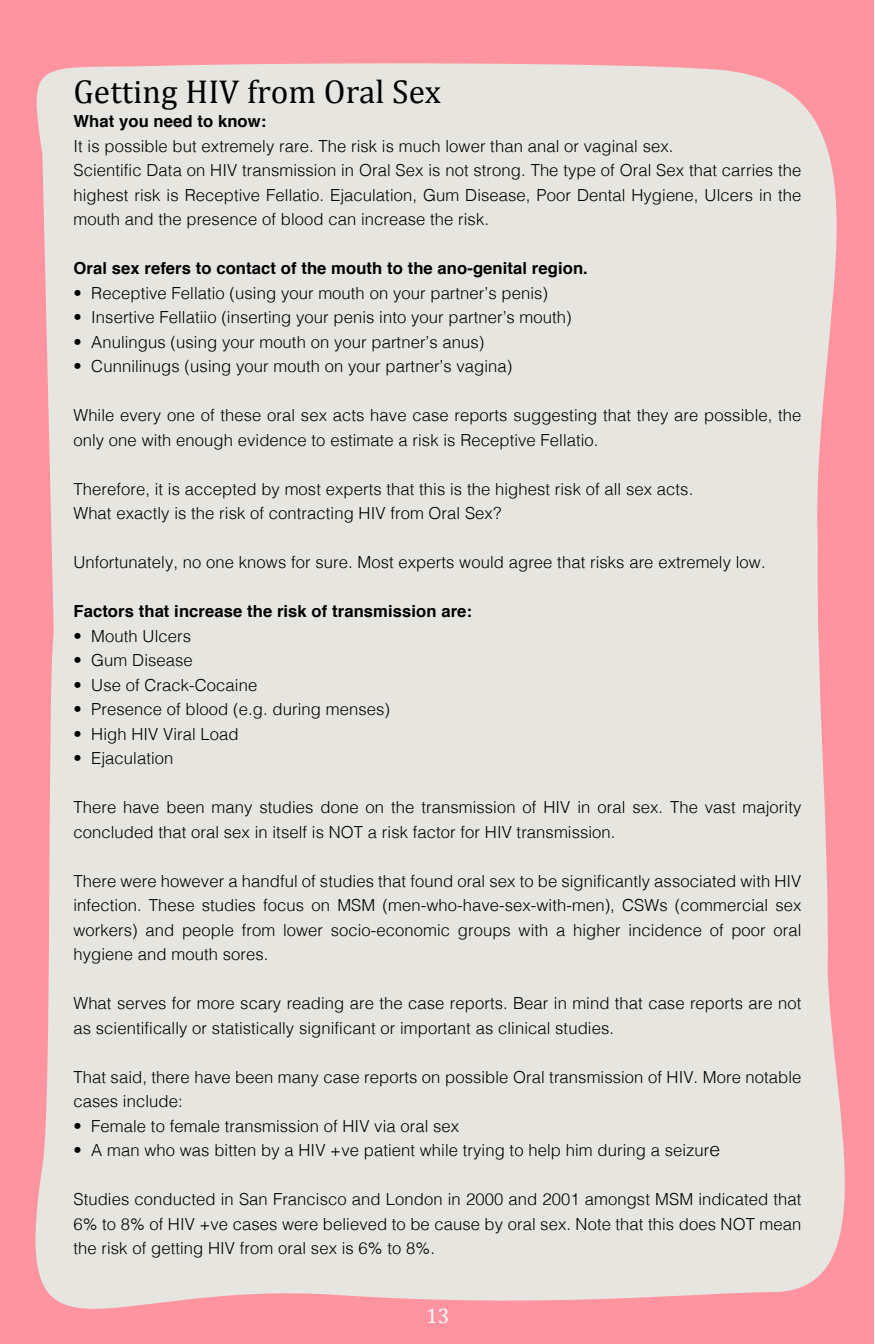
<style>
.page{position:relative;width:875px;height:1344px;background:#fff}
.page>*{position:absolute;margin:0;border:0;box-sizing:border-box;transform-origin:0 0}
.t1{font:33.25px "Cambria";letter-spacing:.005em;color:#000}
.t2{font:21px "Cambria";color:#fff}
.t3{font:300 16.62px/24.5px "Helvetica";letter-spacing:.005em;color:#000}
.t4{font:700 16.62px "Helvetica";letter-spacing:.005em;color:#000}
.s1{font-size:19.25px}
</style>
<div class="page">
<div style="left:0;top:0;width:874px;height:1344px;background:#ff94a1"></div>
<div style="left:35px;top:63px;width:810px;height:1246px;background:#e6e5df"></div>
<h1 class="t1" style="left:73px;top:72px;width:369px">Getting HIV from Oral Sex</h1>
<p class="t4" style="left:73px;top:108px;width:194px">What you need to know:</p>
<p class="t3" style="left:73px;top:133px;width:729px">It is possible but extremely rare. The risk is much lower than anal or vaginal sex.<br>Scientific Data on HIV transmission in Oral Sex is not strong. The type of Oral Sex that carries the highest risk is Receptive Fellatio. Ejaculation, Gum Disease, Poor Dental Hygiene, Ulcers in the mouth and the presence of blood can increase the risk.</p>
<p class="t4" style="left:73px;top:255px;width:516px">Oral sex refers to contact of the mouth to the ano-genital region.</p>
<p class="t3" style="left:73px;top:280px;width:476px">• Receptive Fellatio (using your mouth on your partner’s penis)</p>
<p class="t3" style="left:73px;top:304px;width:500px">• Insertive Fellatiio (inserting your penis into your partner’s mouth)</p>
<p class="t3" style="left:73px;top:329px;width:412px">• Anulingus (using your mouth on your partner’s anus)</p>
<p class="t3" style="left:73px;top:353px;width:440px">• Cunnilinugs (using your mouth on your partner’s vagina)</p>
<p class="t3" style="left:73px;top:402px;width:730px">While every one of these oral sex acts have case reports suggesting that they are possible, the only one with enough evidence to estimate a risk is Receptive Fellatio.</p>
<p class="t3" style="left:73px;top:476px;width:621px">Therefore, it is accepted by most experts that this is the highest risk of all sex acts.<br>What exactly is the risk of contracting HIV from Oral Sex?</p>
<p class="t3" style="left:73px;top:549px;width:694px">Unfortunately, no one knows for sure. Most experts would agree that risks are extremely low.</p>
<p class="t4" style="left:73px;top:598px;width:400px">Factors that increase the risk of transmission are:</p>
<p class="t3" style="left:73px;top:623px;width:119px">• Mouth Ulcers</p>
<p class="t3" style="left:73px;top:647px;width:121px">• Gum Disease</p>
<p class="t3" style="left:73px;top:672px;width:185px">• Use of Crack-Cocaine</p>
<p class="t3" style="left:73px;top:696px;width:318px">• Presence of blood (e.g. during menses)</p>
<p class="t3" style="left:73px;top:721px;width:167px">• High HIV Viral Load</p>
<p class="t3" style="left:73px;top:745px;width:101px">• Ejaculation</p>
<p class="t3" style="left:73px;top:794px;width:729px">There have been many studies done on the transmission of HIV in oral sex. The vast majority concluded that oral sex in itself is NOT a risk factor for HIV transmission.</p>
<p class="t3" style="left:73px;top:868px;width:730px;text-align:justify">There were however a handful of studies that found oral sex to be significantly associated with HIV infection. These studies focus on MSM (men-who-have-sex-with-men), CSWs (commercial sex workers) and people from lower socio-economic groups with a higher incidence of poor oral hygiene and mouth sores.</p>
<p class="t3" style="left:73px;top:990px;width:730px">What serves for more scary reading are the case reports. Bear in mind that case reports are not as scientifically or statistically significant or important as clinical studies.</p>
<p class="t3" style="left:73px;top:1064px;width:730px">That said, there have been many case reports on possible Oral transmission of HIV. More notable cases include:</p>
<p class="t3" style="left:73px;top:1113px;width:387px">• Female to female transmission of HIV via oral sex</p>
<p class="t3" style="left:73px;top:1137px;width:648px">• A man who was bitten by a HIV +ve patient while trying to help him during a seizur<span class="s1">e</span></p>
<p class="t3" style="left:73px;top:1186px;width:730px;text-align:justify">Studies conducted in San Francisco and London in 2000 and 2001 amongst MSM indicated that 6% to 8% of HIV +ve cases were believed to be cause by oral sex. Note that this does NOT mean the risk of getting HIV from oral sex is 6% to 8%.</p>
<p class="t2" style="left:426px;top:1304px;width:25px">13</p>
</div>
